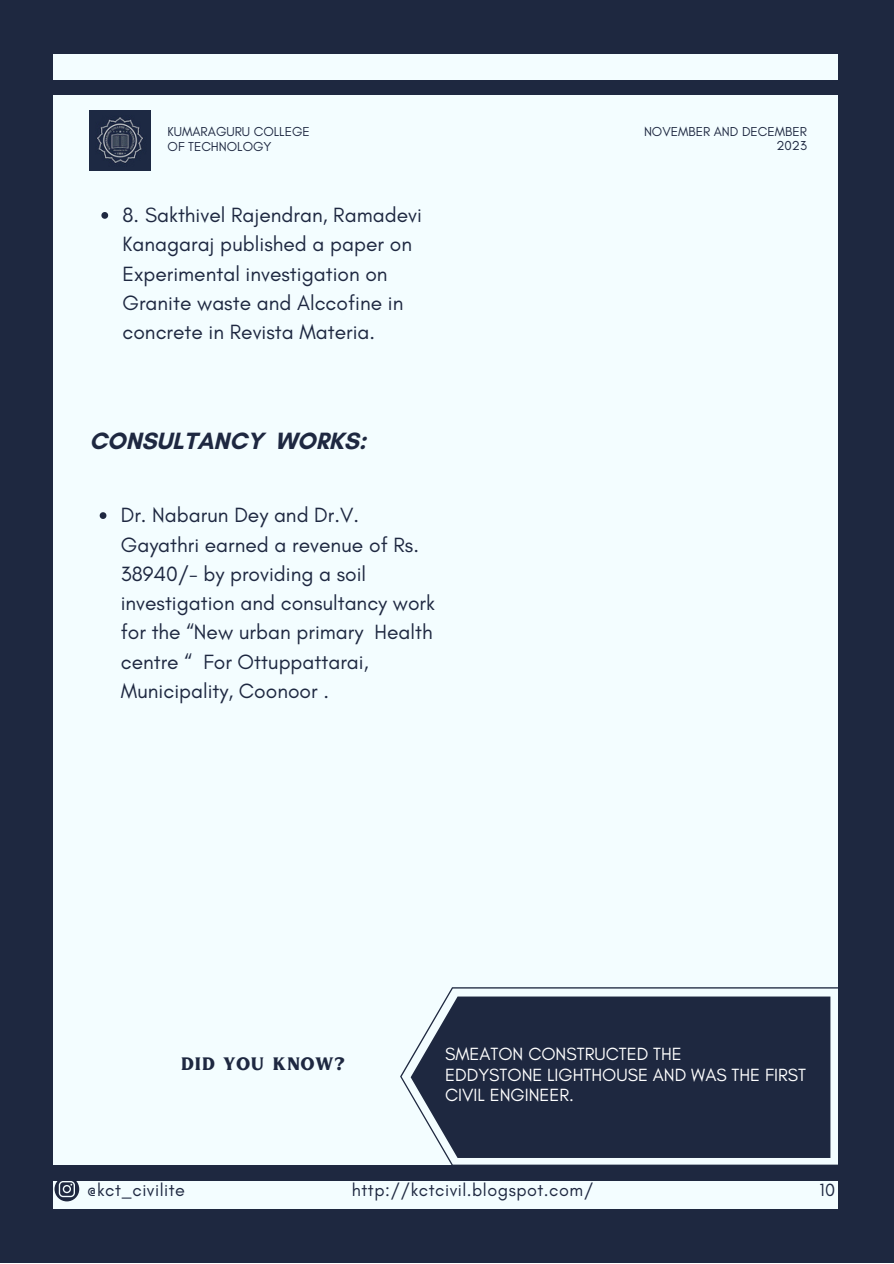
<style>
.page{position:relative;width:894px;height:1264px;background:#fff}
.page>*{position:absolute;margin:0;border:0;box-sizing:border-box;transform-origin:0 0}
.t1{font:700 24px "Glacial Indifference";color:#1e2841}
.t2{font:21px/29.2px "Glacial Indifference";color:#1e2841}
.t3{font:18px/20.2px "Glacial Indifference";color:#fff}
.t4{font:18px "Glacial Indifference";letter-spacing:.03em;color:#1e2841}
.t5{font:18px "Inlander";color:#1e2841}
.t6{font:13.2px/14.7px "Glacial Indifference";color:#1e2841;text-align:right}
</style>
<div class="page">
<div style="left:0;top:0;width:892px;height:1262px;background:#1e2840"></div>
<div style="left:53px;top:54px;width:784px;height:1154px;background:#f3fdff"></div>
<div style="left:53px;top:80px;width:786px;height:15px;background:#1e2840"></div>
<div style="left:52px;top:1165px;width:785px;height:15px;background:#1e2840"></div>
<img style="left:89px;top:110px;width:61px;height:61px">
<svg style="left:54px;top:1180px;width:25px;height:21px"></svg>
<svg style="left:400px;top:987px;width:438px;height:178px;background:#414b5f"></svg>
<svg style="left:101px;top:212px;width:7px;height:7px"></svg>
<svg style="left:100px;top:512px;width:6px;height:7px"></svg>
<p class="t6" style="left:167px;top:124px;width:144px;text-align:left">KUMARAGURU COLLEGE<br>OF TECHNOLOGY</p>
<h3 class="t2" style="left:122px;top:200px;width:301px">8. Sakthivel Rajendran, Ramadevi<br>Kanagaraj published a paper on<br>Experimental investigation on<br>Granite waste and Alccofine in concrete in Revista Materia.</h3>
<h4 class="t1" style="left:89px;top:426px;width:278px">CONSULTANCY WORKS:</h4>
<p class="t2" style="left:121px;top:500px;width:316px">Dr. Nabarun Dey and Dr.V.<br>Gayathri earned a revenue of Rs.<br>38940/- by providing a soil investigation and consultancy work for the “New urban primary Health centre “ For Ottuppattarai,<br>Municipality, Coonoor .</p>
<p class="t6" style="left:643px;top:124px;width:164px">NOVEMBER AND DECEMBER<br>2023</p>
<h4 class="t5" style="left:180px;top:1050px;width:166px">DID YOU KNOW?</h4>
<p class="t3" style="left:445px;top:1043px;width:362px">SMEATON CONSTRUCTED THE<br>EDDYSTONE LIGHTHOUSE AND WAS THE FIRST<br>CIVIL ENGINEER.</p>
<p class="t4" style="left:87px;top:1178px;width:100px">@kct_civilite</p>
<h1 class="t4" style="left:352px;top:1178px;width:243px">http://kctcivil.blogspot.com/</h1>
<p class="t4" style="left:819px;top:1178px;width:17px">10</p>
</div>
